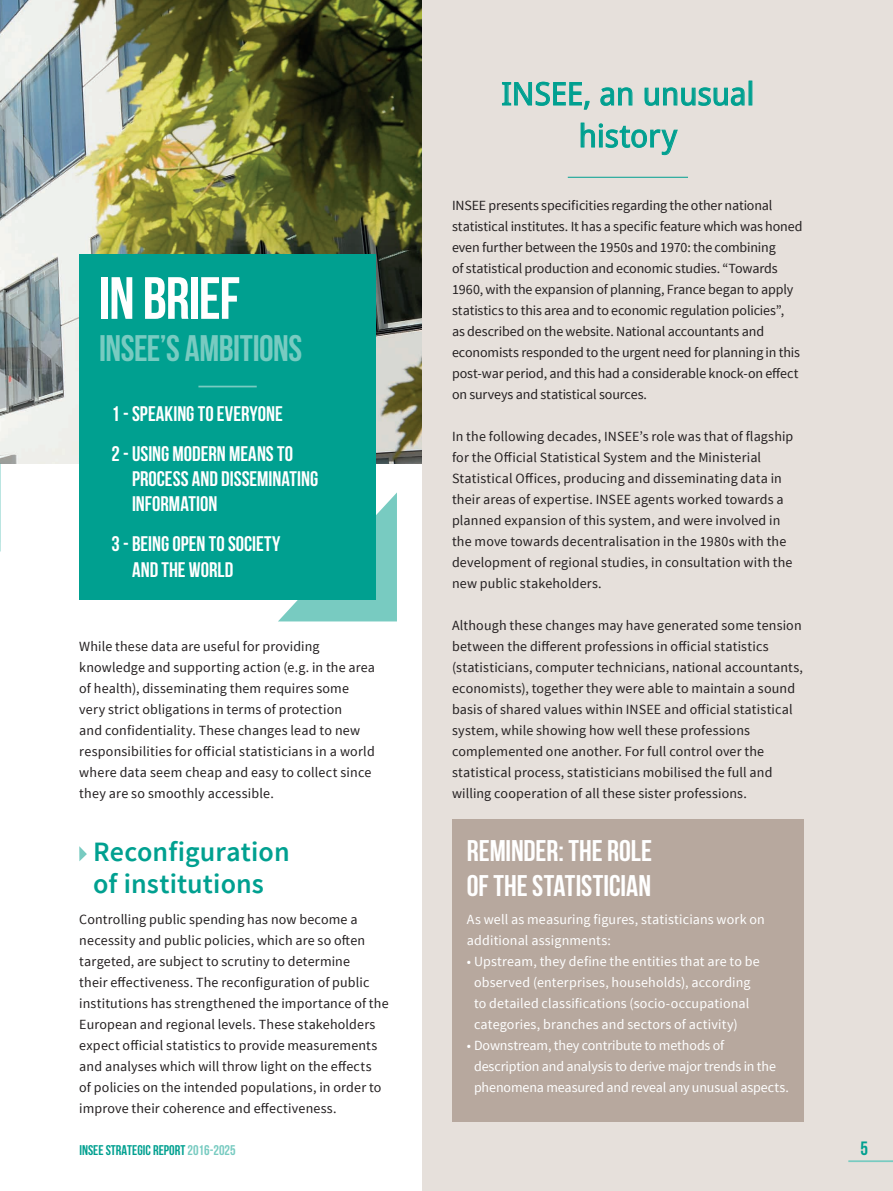
<style>
.page{position:relative;width:893px;height:1191px;background:#fff}
.page>*{position:absolute;margin:0;border:0;box-sizing:border-box;transform-origin:0 0}
.t1{font:700 59.5px "Bebas Neue";letter-spacing:-.02em;color:#fff}
.t2{font:700 36.75px "Bebas Neue";letter-spacing:-.015em;color:#78cbc1}
.t3{font:31.5px/42px "Droid Sans";letter-spacing:-.005em;color:#00a090;text-align:center}
.t4{font:700 29.75px/35.7px "Bebas Neue";letter-spacing:-.005em;color:#fff}
.t5{font:600 28px/31.5px "Source Sans Pro";letter-spacing:.005em;color:#00a090}
.t6{font:700 21px/25.2px "Bebas Neue";color:#fff}
.t7{font:700 19.25px "Bebas Neue";color:#00a090}
.t8{font:14px/21px "Source Sans Pro";letter-spacing:.01em;color:#231f20}
.t9{font:14px/21px "Source Sans Pro";letter-spacing:-.01em;color:#231f20}
.t10{font:14px/21px "Source Sans Pro";letter-spacing:.01em;color:#fff}
.t11{font:14px/21px "Source Sans Pro";letter-spacing:-.01em;color:#fff}
.t12{font:700 14px "Bebas Neue";color:#00a090}
.s1{color:#78cbc1}
</style>
<div class="page">
<img style="left:0;top:0;width:423px;height:464px">
<div style="left:423px;top:0;width:470px;height:1191px;background:#e6e0db"></div>
<svg style="left:79px;top:846px;width:8px;height:15px"></svg>
<div style="left:452px;top:819px;width:352px;height:302px;background:#b7a89e"></div>
<svg style="left:278px;top:492px;width:119px;height:129px;background:#85d0c6"></svg>
<div style="left:79px;top:254px;width:297px;height:346px;background:#00a090"></div>
<hr style="left:198px;top:386px;width:59px;height:1px;background:#78cbc1">
<hr style="left:568px;top:177px;width:120px;height:1px;background:#00a090">
<svg style="left:502px;top:81px;width:88px;height:29px"></svg>
<svg style="left:600px;top:87px;width:33px;height:19px"></svg>
<svg style="left:644px;top:87px;width:101px;height:19px"></svg>
<svg style="left:580px;top:122px;width:98px;height:34px"></svg>
<hr style="left:848px;top:1160px;width:45px;height:2px;background:#78cbc1">
<h1 class="t1" style="left:99px;top:266px;width:142px">IN BRIEF</h1>
<h2 class="t2" style="left:99px;top:328px;width:205px">INSEE’S AMBITIONS</h2>
<h3 class="t6" style="left:112px;top:393px;width:183px;line-height:40.1px">1 - SPEAKING TO EVERYONE<br>2 - USING MODERN MEANS TO</h3>
<h3 class="t6" style="left:132px;top:466px;width:188px">PROCESS AND DISSEMINATING<br>INFORMATION</h3>
<h3 class="t6" style="left:132px;top:531px;width:150px;text-indent:-20px">3 - BEING OPEN TO SOCIETY<br>AND THE WORLD</h3>
<p class="t8" style="left:79px;top:636px;width:297px">While these data are useful for providing knowledge and supporting action (e.g. in the area of health), disseminating them requires some very strict obligations in terms of protection<br>and confidentiality. These changes lead to new responsibilities for official statisticians in a world where data seem cheap and easy to collect since they are so smoothly accessible.</p>
<h3 class="t5" style="left:93px;top:837px;width:198px">Reconfiguration of institutions</h3>
<p class="t8" style="left:79px;top:909px;width:311px">Controlling public spending has now become a necessity and public policies, which are so often targeted, are subject to scrutiny to determine<br>their effectiveness. The reconfiguration of public institutions has strengthened the importance of the European and regional levels. These stakeholders expect official statistics to provide measurements and analyses which will throw light on the effects<br>of policies on the intended populations, in order to improve their coherence and effectiveness.</p>
<h3 class="t3" style="left:501px;top:73px;width:255px">INSEE, an unusual history</h3>
<p class="t9" style="left:452px;top:195px;width:352px">INSEE presents specificities regarding the other national statistical institutes. It has a specific feature which was honed even further between the 1950s and 1970: the combining<br>of statistical production and economic studies. “Towards 1960, with the expansion of planning, France began to apply statistics to this area and to economic regulation policies”,<br>as described on the website. National accountants and economists responded to the urgent need for planning in this post-war period, and this had a considerable knock-on effect on surveys and statistical sources.</p>
<p class="t8" style="left:452px;top:426px;width:343px">In the following decades, INSEE’s role was that of flagship for the Official Statistical System and the Ministerial Statistical Offices, producing and disseminating data in their areas of expertise. INSEE agents worked towards a planned expansion of this system, and were involved in the move towards decentralisation in the 1980s with the development of regional studies, in consultation with the new public stakeholders.</p>
<p class="t8" style="left:452px;top:615px;width:352px">Although these changes may have generated some tension between the different professions in official statistics (statisticians, computer technicians, national accountants, economists), together they were able to maintain a sound basis of shared values within INSEE and official statistical system, while showing how well these professions complemented one another. For full control over the statistical process, statisticians mobilised the full and willing cooperation of all these sister professions.</p>
<h3 class="t4" style="left:467px;top:832px;width:187px">REMINDER: THE ROLE<br>OF THE STATISTICIAN</h3>
<p class="t10" style="left:467px;top:909px;width:299px">As well as measuring figures, statisticians work on additional assignments:</p>
<p class="t10" style="left:474px;top:951px;width:287px;text-indent:-7px">• Upstream, they define the entities that are to be observed (enterprises, households), according to detailed classifications (socio-occupational categories, branches and sectors of activity)</p>
<p class="t11" style="left:474px;top:1035px;width:316px;text-indent:-7px">• Downstream, they contribute to methods of description and analysis to derive major trends in the phenomena measured and reveal any unusual aspects.</p>
<p class="t12" style="left:79px;top:1143px;width:158px">INSEE STRATEGIC REPORT<span class="s1">2016-2025</span></p>
<h3 class="t7" style="left:861px;top:1137px;width:9px">5</h3>
</div>
